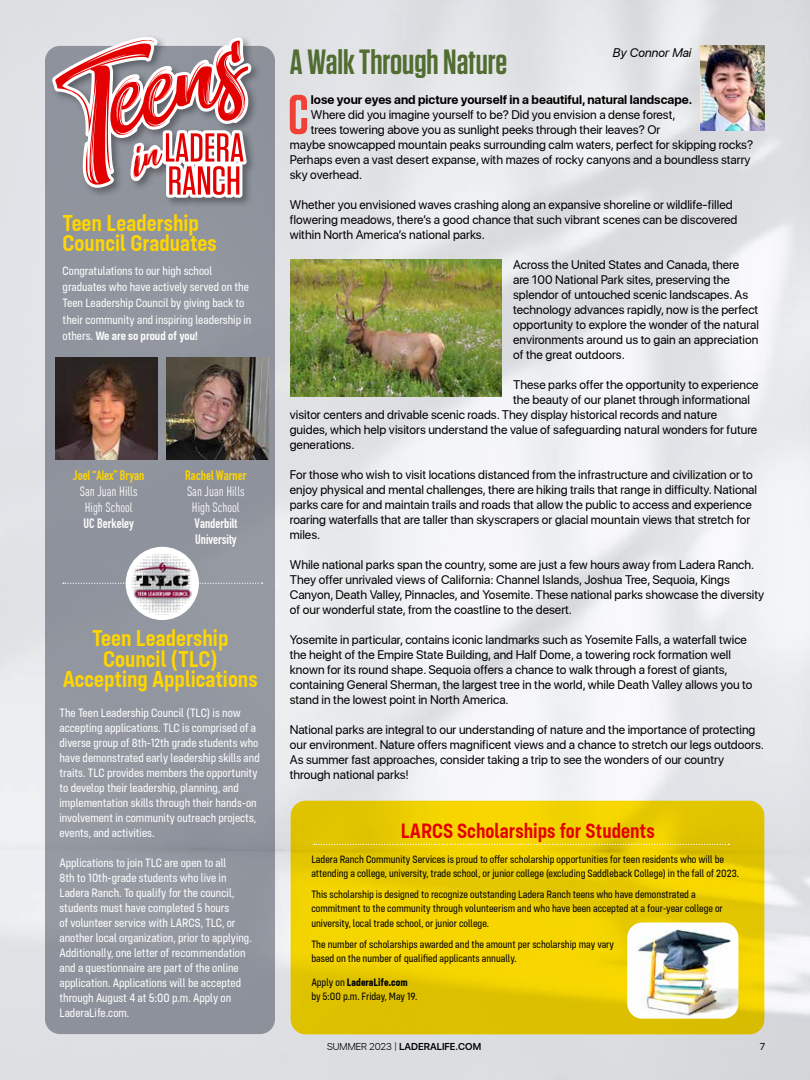
<style>
.page{position:relative;width:810px;height:1080px;background:#fff}
.page>*{position:absolute;margin:0;border:0;box-sizing:border-box;transform-origin:0 0}
.t1{font:600 55.38px "Tungsten";color:#ef4136}
.t2{font:600 35px "Tungsten";color:#516d32}
.t3{font:600 condensed 23.75px/20.5px "AJ Config";color:#ffd600}
.t4{font:600 condensed 21.5px "AJ Config";color:#e30000}
.t5{font:13.38px/16.1px "AJDIN Cond";color:#fff;text-align:center}
.t6{font:13.38px/16.1px "AJ Din";color:#fff}
.t7{font:13.38px "AJ Din";color:#ffd600}
.t8{font:12.5px/15px "AJSF";color:#000}
.t9{font:condensed 12.5px/15px "AJ Config";color:#fff}
.t10{font:700 12.5px "AJSF";color:#000}
.t11{font:italic 12.5px "AJSF";color:#000}
.t12{font:condensed 11px/14.2px "AJ Config";color:#000}
.t13{font:600 10px "AJSF";color:#000}
.t14{font:10px "AJSF";color:#000}
.s1{font-weight:600}
.s2{font-weight:700}
.s3{font-weight:300}
</style>
<div class="page">
<img style="left:0;top:0;width:810px;height:1080px">
<svg style="left:291px;top:801px;width:473px;height:233px;background:#eacc00"></svg>
<div style="left:45px;top:46px;width:230px;height:988px;background:#91969e;border-radius:15px"></div>
<svg style="left:63px;top:583px;width:200px;height:1px"></svg>
<svg style="left:314px;top:844px;width:415px;height:1px"></svg>
<img style="left:56px;top:357px;width:102px;height:102px">
<img style="left:166px;top:357px;width:102px;height:102px">
<img style="left:700px;top:45px;width:65px;height:86px">
<div style="left:50px;top:34px;width:212px;height:175px;background:#000;opacity:.35"></div>
<svg style="left:52px;top:37px;width:199px;height:161px"></svg>
<img style="left:290px;top:260px;width:212px;height:137px">
<div style="left:126px;top:547px;width:73px;height:73px;background:#fff;border-radius:50%"></div>
<img style="left:132px;top:554px;width:60px;height:61px">
<img style="left:627px;top:922px;width:111px;height:97px">
<h3 class="t3" style="left:63px;top:212px;width:156px">Teen Leadership<br>Council Graduates</h3>
<p class="t9" style="left:63px;top:263px;width:190px;line-height:16.2px">Congratulations to our high school graduates who have actively served on the Teen Leadership Council by giving back to their community and inspiring leadership in others. <span class="s1">We are so proud of you!</span></p>
<p class="t7" style="left:73px;top:468px;width:72px">Joel “Alex” Bryan</p>
<p class="t5" style="left:80px;top:483px;width:59px">San Juan Hills<br>High School</p>
<p class="t6" style="left:84px;top:516px;width:52px">UC Berkeley</p>
<p class="t7" style="left:185px;top:468px;width:63px">Rachel Warner</p>
<p class="t5" style="left:187px;top:483px;width:59px">San Juan Hills<br>High School</p>
<p class="t6" style="left:195px;top:516px;width:44px">Vanderbilt<br>University</p>
<h3 class="t3" style="left:63px;top:628px;width:196px;text-align:center">Teen Leadership<br>Council (TLC)<br>Accepting Applications</h3>
<p class="t9" style="left:59px;top:706px;width:202px">The Teen Leadership Council (TLC) is now accepting applications. TLC is comprised of a diverse group of 8th-12th grade students who have demonstrated early leadership skills and traits. TLC provides members the opportunity to develop their leadership, planning, and implementation skills through their hands-on involvement in community outreach projects, events, and activities.</p>
<p class="t9" style="left:59px;top:856px;width:194px">Applications to join TLC are open to all<br>8th to 10th-grade students who live in Ladera Ranch. To qualify for the council, students must have completed 5 hours<br>of volunteer service with LARCS, TLC, or another local organization, prior to applying.<br>Additionally, one letter of recommendation and a questionnaire are part of the online application. Applications will be accepted through August 4 at 5:00 p.m. Apply on LaderaLife.com.</p>
<p class="t11" style="left:613px;top:44px;width:80px">By Connor Mai</p>
<h2 class="t2" style="left:290px;top:43px;width:219px">A Walk Through Nature</h2>
<h1 class="t1" style="left:288px;top:86px;width:22px">C</h1>
<p class="t10" style="left:311px;top:91px;width:383px">lose your eyes and picture yourself in a beautiful, natural landscape.</p>
<p class="t8" style="left:311px;top:106px;width:366px">Where did you imagine yourself to be? Did you envision a dense forest,</p>
<p class="t8" style="left:311px;top:121px;width:351px">trees towering above you as sunlight peeks through their leaves? Or</p>
<p class="t8" style="left:290px;top:136px;width:465px">maybe snowcapped mountain peaks surrounding calm waters, perfect for skipping rocks?</p>
<p class="t8" style="left:290px;top:151px;width:462px">Perhaps even a vast desert expanse, with mazes of rocky canyons and a boundless starry</p>
<p class="t8" style="left:290px;top:166px;width:74px">sky overhead.</p>
<p class="t8" style="left:290px;top:196px;width:449px">Whether you envisioned waves crashing along an expansive shoreline or wildlife-filled flowering meadows, there’s a good chance that such vibrant scenes can be discovered within North America’s national parks.</p>
<p class="t8" style="left:513px;top:256px;width:247px">Across the United States and Canada, there<br>are 100 National Park sites, preserving the splendor of untouched scenic landscapes. As technology advances rapidly, now is the perfect opportunity to explore the wonder of the natural environments around us to gain an appreciation of the great outdoors.</p>
<p class="t8" style="left:513px;top:376px;width:247px">These parks offer the opportunity to experience</p>
<p class="t8" style="left:513px;top:391px;width:238px">the beauty of our planet through informational</p>
<p class="t8" style="left:290px;top:406px;width:429px">visitor centers and drivable scenic roads. They display historical records and nature</p>
<p class="t8" style="left:290px;top:421px;width:469px">guides, which help visitors understand the value of safeguarding natural wonders for future</p>
<p class="t8" style="left:290px;top:436px;width:66px">generations.</p>
<p class="t8" style="left:290px;top:466px;width:469px">For those who wish to visit locations distanced from the infrastructure and civilization or to enjoy physical and mental challenges, there are hiking trails that range in difficulty. National parks care for and maintain trails and roads that allow the public to access and experience roaring waterfalls that are taller than skyscrapers or glacial mountain views that stretch for miles.</p>
<p class="t8" style="left:290px;top:556px;width:476px">While national parks span the country, some are just a few hours away from Ladera Ranch.<br>They offer unrivaled views of California: Channel Islands, Joshua Tree, Sequoia, Kings Canyon, Death Valley, Pinnacles, and Yosemite. These national parks showcase the diversity of our wonderful state, from the coastline to the desert.</p>
<p class="t8" style="left:290px;top:631px;width:464px">Yosemite in particular, contains iconic landmarks such as Yosemite Falls, a waterfall twice the height of the Empire State Building, and Half Dome, a towering rock formation well known for its round shape. Sequoia offers a chance to walk through a forest of giants, containing General Sherman, the largest tree in the world, while Death Valley allows you to stand in the lowest point in North America.</p>
<p class="t8" style="left:290px;top:721px;width:476px">National parks are integral to our understanding of nature and the importance of protecting our environment. Nature offers magnificent views and a chance to stretch our legs outdoors.<br>As summer fast approaches, consider taking a trip to see the wonders of our country through national parks!</p>
<h3 class="t4" style="left:401px;top:818px;width:256px">LARCS Scholarships for Students</h3>
<p class="t12" style="left:311px;top:852px;width:429px">Ladera Ranch Community Services is proud to offer scholarship opportunities for teen residents who will be attending a college, university, trade school, or junior college (excluding Saddleback College) in the fall of 2023.</p>
<p class="t12" style="left:311px;top:887px;width:413px">This scholarship is designed to recognize outstanding Ladera Ranch teens who have demonstrated a commitment to the community through volunteerism and who have been accepted at a four-year college or university, local trade school, or junior college.</p>
<p class="t12" style="left:311px;top:937px;width:304px">The number of scholarships awarded and the amount per scholarship may vary based on the number of qualified applicants annually.</p>
<p class="t12" style="left:311px;top:975px;width:107px">Apply on <span class="s2">LaderaLife.com </span>by 5:00 p.m. Friday, May 19.</p>
<p class="t13" style="left:327px;top:1039px;width:156px"><span class="s3">SUMMER 2023 |</span> LADERALIFE.COM</p>
<p class="t14" style="left:760px;top:1039px;width:7px">7</p>
</div>
